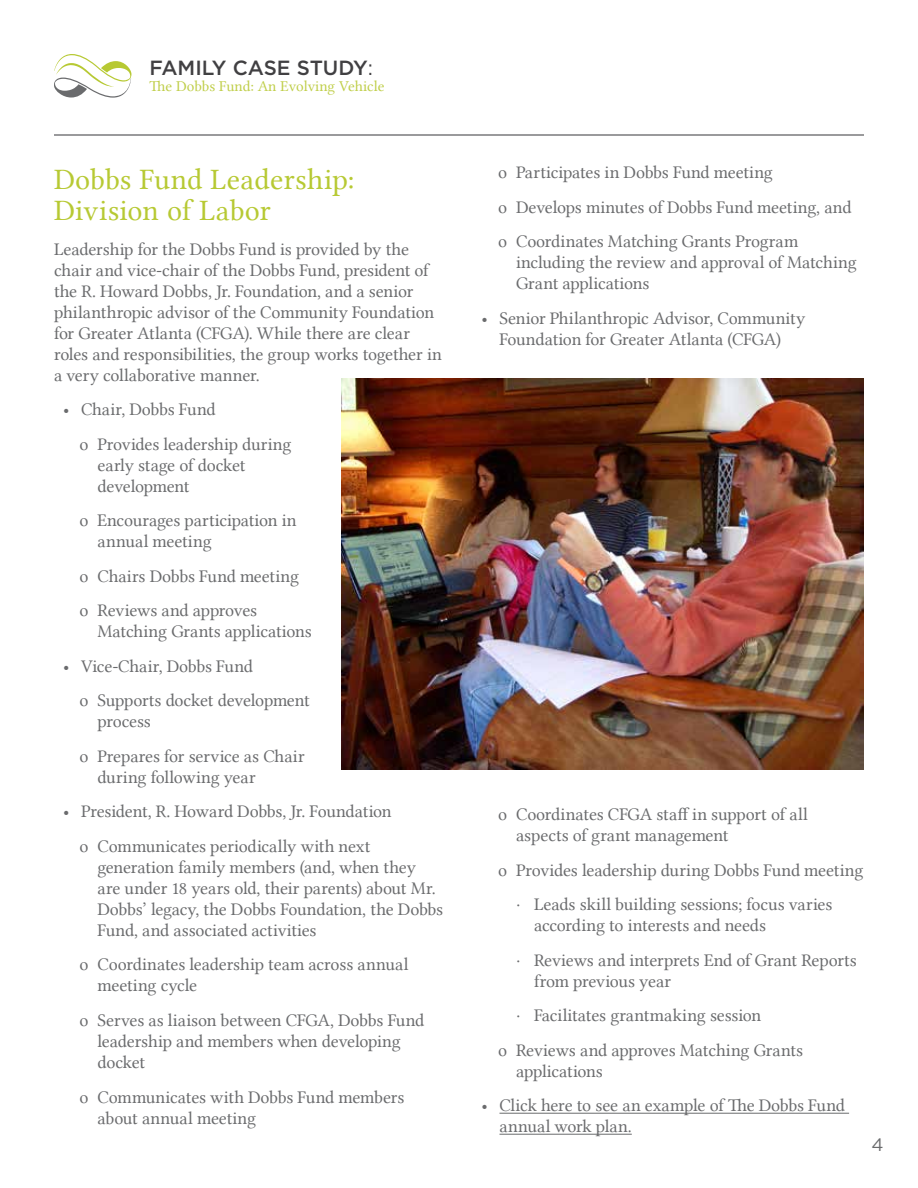
<style>
.page{position:relative;width:918px;height:1188px;background:#fff}
.page>*{position:absolute;margin:0;border:0;box-sizing:border-box;transform-origin:0 0}
.t1{font:30px/31.5px "Lin Libertine";letter-spacing:.005em;color:#b7c933}
.t2{font:500 20.55px "Gotham";color:#414042}
.t3{font:18px/21px "Lin Libertine";letter-spacing:-.01em;color:#6a6b6d}
.t4{font:18px "Gotham";color:#6a6b6d}
.t5{font:15.15px "Lin Libertine";color:#bfce48}
.s1{font-weight:400}
</style>
<div class="page">
<svg style="left:54px;top:54px;width:78px;height:44px"></svg>
<hr style="left:54px;top:134px;width:810px;height:2px;background:#797a7c">
<hr style="left:500px;top:1113px;width:349px;height:1px;background:#6a6b6d">
<hr style="left:500px;top:1134px;width:132px;height:1px;background:#6a6b6d">
<img style="left:341px;top:378px;width:523px;height:392px">
<p class="t2" style="left:150px;top:54px;width:225px">FAMILY CASE STUDY<span class="s1">:</span></p>
<p class="t5" style="left:150px;top:77px;width:236px">The Dobbs Fund: An Evolving Vehicle</p>
<h1 class="t1" style="left:54px;top:163px;width:302px">Dobbs Fund Leadership:<br>Division of Labor</h1>
<p class="t3" style="left:54px;top:238px;width:389px">Leadership for the Dobbs Fund is provided by the chair and vice-chair of the Dobbs Fund, president of the R. Howard Dobbs, Jr. Foundation, and a senior philanthropic advisor of the Community Foundation for Greater Atlanta (CFGA). While there are clear roles and responsibilities, the group works together in a very collaborative manner.</p>
<p class="t3" style="left:80px;top:392px;width:213px;line-height:34.5px;text-indent:-17px">• Chair, Dobbs Fund<br>o Provides leadership during</p>
<p class="t3" style="left:98px;top:455px;width:150px">early stage of docket development</p>
<p class="t3" style="left:98px;top:510px;width:201px;text-indent:-18px">o Encourages participation in annual meeting</p>
<p class="t3" style="left:80px;top:559px;width:221px;line-height:34.5px">o Chairs Dobbs Fund meeting o Reviews and approves</p>
<p class="t3" style="left:98px;top:621px;width:216px">Matching Grants applications</p>
<p class="t3" style="left:80px;top:649px;width:232px;line-height:34.5px;text-indent:-17px">• Vice-Chair, Dobbs Fund<br>o Supports docket development</p>
<p class="t3" style="left:80px;top:704px;width:227px;line-height:34.5px;text-indent:18px">process<br>o Prepares for service as Chair</p>
<p class="t3" style="left:98px;top:767px;width:160px">during following year</p>
<p class="t3" style="left:63px;top:794px;width:330px;line-height:34.5px;text-align:center">• President, R. Howard Dobbs, Jr. Foundation o Communicates periodically with next</p>
<p class="t3" style="left:98px;top:857px;width:347px">generation family members (and, when they are under 18 years old, their parents) about Mr.<br>Dobbs’ legacy, the Dobbs Foundation, the Dobbs Fund, and associated activities</p>
<p class="t3" style="left:98px;top:954px;width:312px;text-indent:-18px">o Coordinates leadership team across annual meeting cycle</p>
<p class="t3" style="left:98px;top:1010px;width:328px;text-indent:-18px">o Serves as liaison between CFGA, Dobbs Fund leadership and members when developing docket</p>
<p class="t3" style="left:98px;top:1086px;width:308px;text-indent:-18px">o Communicates with Dobbs Fund members about annual meeting</p>
<p class="t3" style="left:498px;top:155px;width:355px;line-height:34.5px">o Participates in Dobbs Fund meeting<br>o Develops minutes of Dobbs Fund meeting, and o Coordinates Matching Grants Program</p>
<p class="t3" style="left:516px;top:252px;width:342px">including the review and approval of Matching<br>Grant applications</p>
<p class="t3" style="left:481px;top:307px;width:325px;text-align:center">• Senior Philanthropic Advisor, Community<br>Foundation for Greater Atlanta (CFGA)</p>
<p class="t3" style="left:516px;top:804px;width:293px;text-indent:-18px">o Coordinates CFGA staff in support of all aspects of grant management</p>
<p class="t3" style="left:516px;top:853px;width:349px;line-height:34.5px;text-indent:-18px">o Provides leadership during Dobbs Fund meeting · Leads skill building sessions; focus varies</p>
<p class="t3" style="left:516px;top:908px;width:342px;line-height:34.5px;text-indent:18px">according to interests and needs<br>· Reviews and interprets End of Grant Reports</p>
<p class="t3" style="left:534px;top:970px;width:139px">from previous year</p>
<p class="t3" style="left:516px;top:1005px;width:247px">· Facilitates grantmaking session</p>
<p class="t3" style="left:498px;top:1039px;width:307px">o Reviews and approves Matching Grants</p>
<p class="t3" style="left:516px;top:1060px;width:88px">applications</p>
<p class="t3" style="left:499px;top:1095px;width:347px;text-indent:-18px">• Click here to see an example of The Dobbs Fund annual work plan.</p>
<p class="t4" style="left:871px;top:1133px;width:14px">4</p>
</div>
